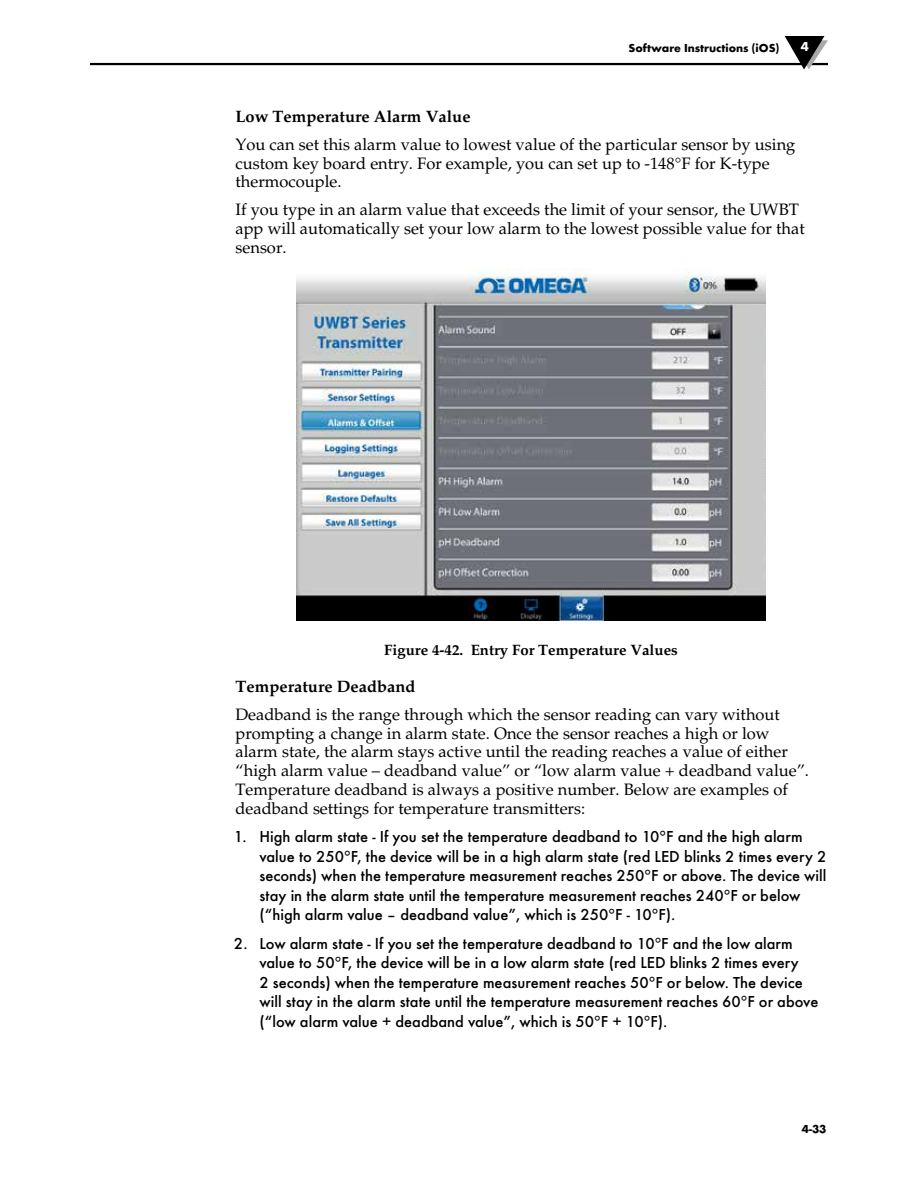
<style>
.page{position:relative;width:918px;height:1188px;background:#fff}
.page>*{position:absolute;margin:0;border:0;box-sizing:border-box;transform-origin:0 0}
.t1{font:500 16.5px/19.5px "Futura T";color:#000}
.t2{font:16.5px/18.8px "Palatino";color:#000}
.t3{font:700 16.5px "Palatino";color:#000}
.t4{font:700 15px "Palatino";color:#000}
.t5{font:700 13.5px "Futura T";color:#fff}
.t6{font:700 12px "Futura T";color:#000}
</style>
<div class="page">
<hr style="left:90px;top:63px;width:738px;height:2px;background:#000">
<svg style="left:785px;top:36px;width:43px;height:34px"></svg>
<img style="left:297px;top:269px;width:469px;height:352px">
<p class="t6" style="left:629px;top:41px;width:152px">Software Instructions (iOS)</p>
<p class="t5" style="left:801px;top:38px;width:10px">4</p>
<p class="t3" style="left:236px;top:107px;width:237px">Low Temperature Alarm Value</p>
<p class="t2" style="left:236px;top:135px;width:561px">You can set this alarm value to lowest value of the particular sensor by using custom key board entry. For example, you can set up to -148°F for K-type thermocouple.</p>
<p class="t2" style="left:236px;top:200px;width:571px">If you type in an alarm value that exceeds the limit of your sensor, the UWBT app will automatically set your low alarm to the lowest possible value for that sensor.</p>
<p class="t4" style="left:384px;top:642px;width:295px">Figure 4-42. Entry For Temperature Values</p>
<p class="t3" style="left:236px;top:677px;width:182px">Temperature Deadband</p>
<p class="t2" style="left:236px;top:705px;width:575px">Deadband is the range through which the sensor reading can vary without prompting a change in alarm state. Once the sensor reaches a high or low alarm state, the alarm stays active until the reading reaches a value of either “high alarm value – deadband value” or “low alarm value + deadband value”.<br>Temperature deadband is always a positive number. Below are examples of deadband settings for temperature transmitters:</p>
<p class="t1" style="left:259px;top:827px;width:569px;text-indent:-25px">1. High alarm state - If you set the temperature deadband to 10°F and the high alarm value to 250°F, the device will be in a high alarm state (red LED blinks 2 times every 2 seconds) when the temperature measurement reaches 250°F or above. The device will stay in the alarm state until the temperature measurement reaches 240°F or below (“high alarm value – deadband value”, which is 250°F - 10°F).</p>
<p class="t1" style="left:259px;top:933px;width:560px;text-indent:-25px">2. Low alarm state - If you set the temperature deadband to 10°F and the low alarm value to 50°F, the device will be in a low alarm state (red LED blinks 2 times every<br>2 seconds) when the temperature measurement reaches 50°F or below. The device will stay in the alarm state until the temperature measurement reaches 60°F or above (“low alarm value + deadband value”, which is 50°F + 10°F).</p>
<p class="t6" style="left:802px;top:1122px;width:26px">4-33</p>
</div>
